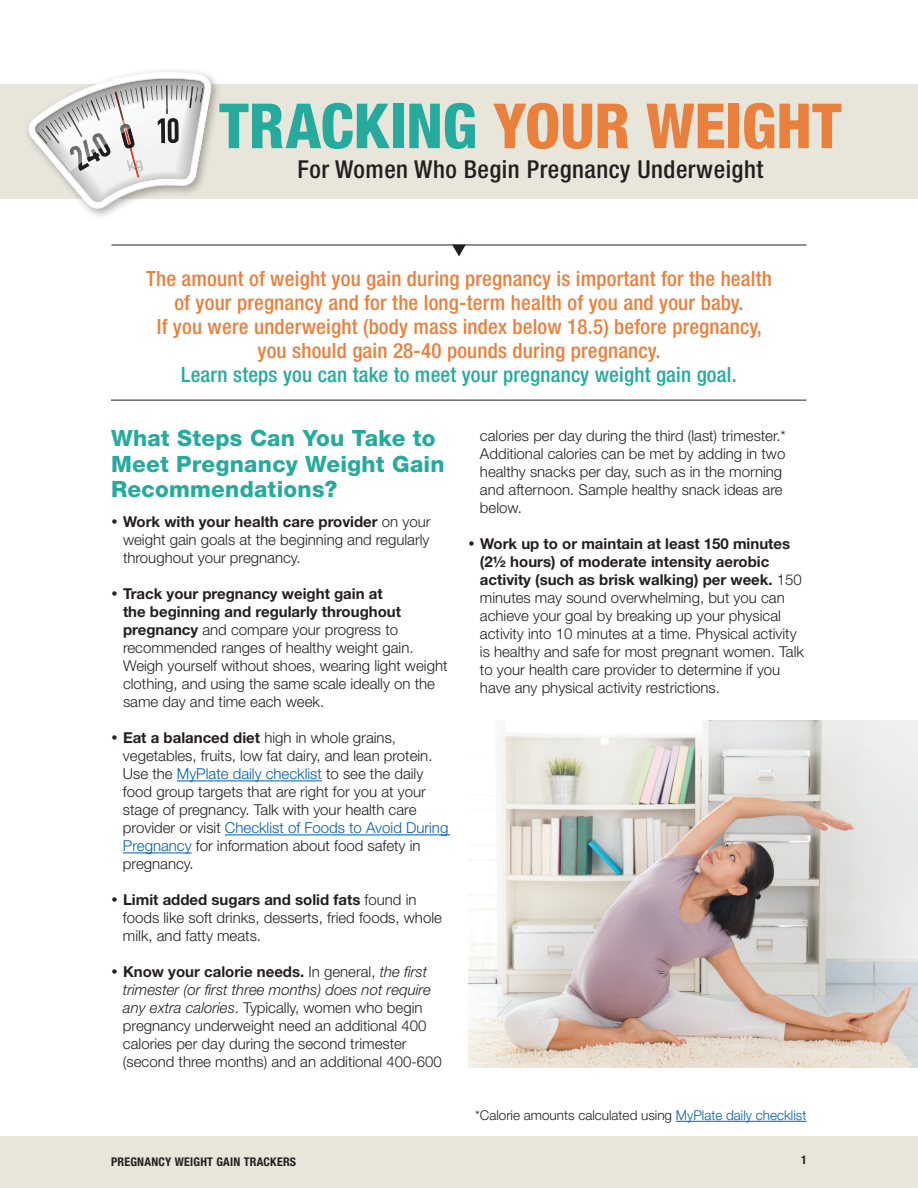
<style>
.page{position:relative;width:918px;height:1188px;background:#fff}
.page>*{position:absolute;margin:0;border:0;box-sizing:border-box;transform-origin:0 0}
.t1{font:800 condensed 62.25px "Helvetica Neue LT Std";letter-spacing:-.005em;color:#ea803d}
.t2{font:500 condensed 24.75px "Helvetica Neue LT Std";letter-spacing:.02em;color:#231f20}
.t3{font:800 22.5px/25.5px "Helvetica Neue LT Std";letter-spacing:.01em;color:#25aa9d}
.Intro_Text{font:500 condensed 21px/24px "Helvetica Neue LT Std";letter-spacing:.01em;color:#ea803d;text-align:center}
.t4{font:300 15px/18px "Helvetica Neue LT Std";color:#231f20}
.t5{font:300 13.5px "Helvetica Neue LT Std";color:#231f20}
.t6{font:700 condensed 12px "Helvetica Neue LT Std";letter-spacing:.02em;color:#231f20}
.s1{color:#25aa9d}
.s2{font-weight:700}
.s3{color:#015dab}
.s4{font-style:italic}
</style>
<div class="page">
<div style="left:0;top:84px;width:918px;height:114px;background:#e8e5db"></div>
<div style="left:0;top:1136px;width:918px;height:52px;background:#e8e5db"></div>
<hr style="left:676px;top:1121px;width:130px;height:1px;background:#015dab">
<div style="left:24px;top:67px;width:198px;height:153px;background:#231f20;opacity:.35"></div>
<svg style="left:28px;top:71px;width:184px;height:139px"></svg>
<hr style="left:112px;top:245px;width:694px;height:1px;background:#231f20">
<svg style="left:452px;top:245px;width:14px;height:11px"></svg>
<hr style="left:111px;top:400px;width:695px;height:1px;background:#231f20">
<hr style="left:177px;top:781px;width:145px;height:1px;background:#015dab">
<hr style="left:225px;top:835px;width:225px;height:1px;background:#015dab">
<hr style="left:123px;top:853px;width:69px;height:1px;background:#015dab">
<img style="left:468px;top:720px;width:450px;height:348px">
<h1 class="t1" style="left:219px;top:87px;width:624px"><span class="s1">TRACKING</span> YOUR WEIGHT</h1>
<h1 class="t2" style="left:297px;top:155px;width:467px">For Women Who Begin Pregnancy Underweight</h1>
<p class="Intro_Text" style="left:146px;top:267px;width:627px">The amount of weight you gain during pregnancy is important for the health of your pregnancy and for the long-term health of you and your baby.<br>If you were underweight (body mass index below 18.5) before pregnancy, you should gain 28-40 pounds during pregnancy.<br><span class="s1">Learn steps you can take to meet your pregnancy weight gain goal.</span></p>
<h2 class="t3" style="left:111px;top:426px;width:335px">What Steps Can You Take to<br>Meet Pregnancy Weight Gain<br>Recommendations?</h2>
<p class="t4" style="left:123px;top:513px;width:309px;text-align:justify"><span class="s2">Work with your health care provider</span> on your weight gain goals at the beginning and regularly throughout your pregnancy.</p>
<p class="t4" style="left:123px;top:585px;width:326px"><span class="s2">Track your pregnancy weight gain at<br>the beginning and regularly throughout pregnancy</span> and compare your progress to recommended ranges of healthy weight gain.<br>Weigh yourself without shoes, wearing light weight clothing, and using the same scale ideally on the same day and time each week.</p>
<p class="t4" style="left:123px;top:729px;width:327px"><span class="s2">Eat a balanced diet</span> high in whole grains, vegetables, fruits, low fat dairy, and lean protein.<br>Use the <span class="s3">MyPlate daily checklist</span> to see the daily food group targets that are right for you at your stage of pregnancy. Talk with your health care provider or visit <span class="s3">Checklist of Foods to Avoid During Pregnancy</span> for information about food safety in pregnancy.</p>
<p class="t4" style="left:123px;top:891px;width:320px"><span class="s2">Limit added sugars and solid fats</span> found in foods like soft drinks, desserts, fried foods, whole milk, and fatty meats.</p>
<p class="t4" style="left:123px;top:963px;width:320px"><span class="s2">Know your calorie needs.</span> In general, <span class="s4">the first trimester (or first three months) does not require any extra calories</span>. Typically, women who begin pregnancy underweight need an additional 400 calories per day during the second trimester (second three months) and an additional 400-600</p>
<p class="t4" style="left:480px;top:426px;width:307px">calories per day during the third (last) trimester.* Additional calories can be met by adding in two healthy snacks per day, such as in the morning and afternoon. Sample healthy snack ideas are below.</p>
<p class="t4" style="left:480px;top:534px;width:325px"><span class="s2">Work up to or maintain at least 150 minutes (2½ hours) of moderate intensity aerobic activity (such as brisk walking) per week.</span> 150 minutes may sound overwhelming, but you can achieve your goal by breaking up your physical activity into 10 minutes at a time. Physical activity is healthy and safe for most pregnant women. Talk to your health care provider to determine if you have any physical activity restrictions.</p>
<p class="t5" style="left:475px;top:1107px;width:333px">*Calorie amounts calculated using <span class="s3">MyPlate daily checklist</span></p>
<p class="t6" style="left:111px;top:1155px;width:187px">PREGNANCY WEIGHT GAIN TRACKERS</p>
<p class="t6" style="left:801px;top:1153px;width:7px">1</p>
</div>
